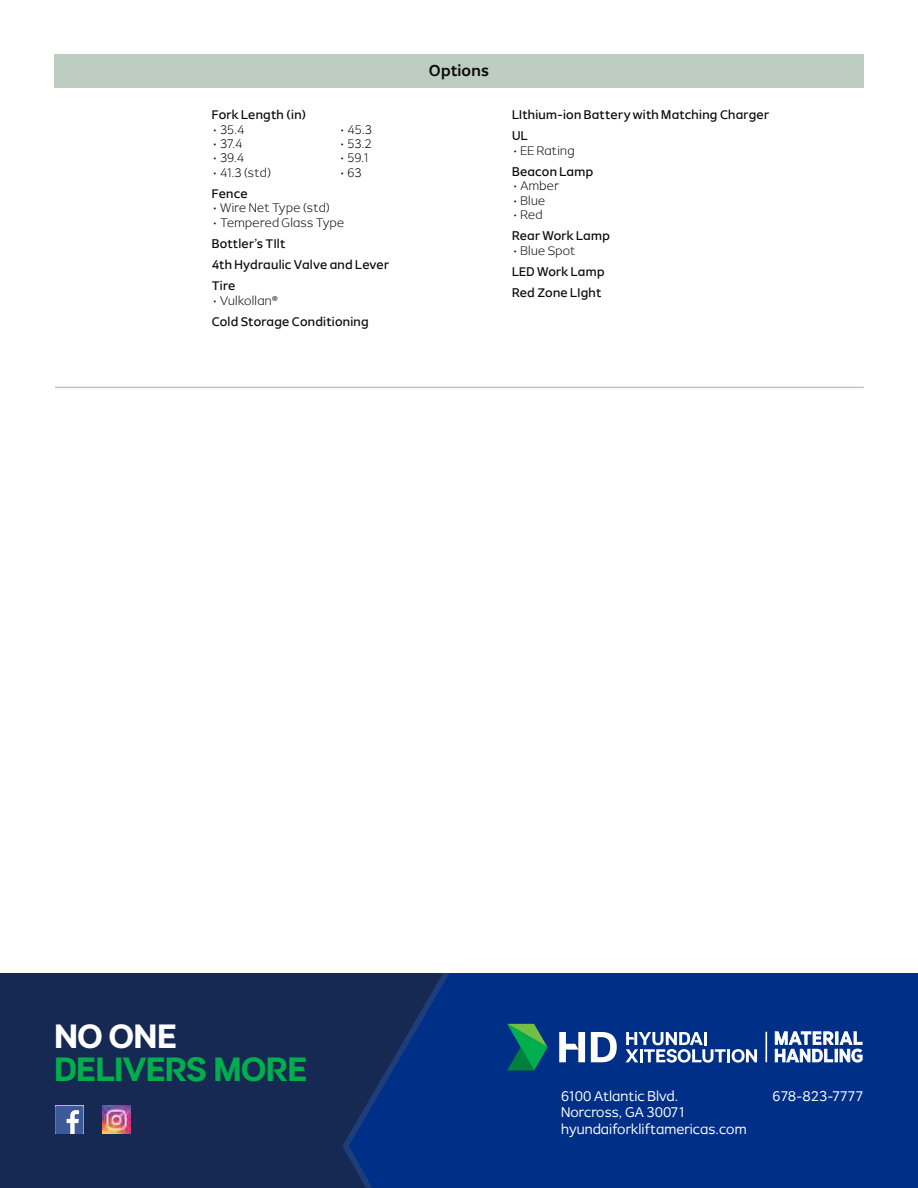
<style>
.page{position:relative;width:918px;height:1188px;background:#fff}
.page>*{position:absolute;margin:0;border:0;box-sizing:border-box;transform-origin:0 0}
.t1{font:700 32.7px "HD Hyundai Logo OTF";letter-spacing:-.01em;color:#00ae4d}
.t2{font:700 32.7px "HD Hyundai Logo OTF";color:#fff}
.t3{font:700 15px "Pyeong Chang 2018";letter-spacing:.01em;color:#0b0a0b}
.t4{font:300 13.5px/16.2px "Pyeong Chang 2018";color:#fff}
.t5{font:12px/21.1px "Pyeong Chang 2018";letter-spacing:.015em;color:#0b0a0b}
.t6{font:100 12px "Pyeong Chang 2018";letter-spacing:.02em;color:#0b0a0b}
.s1{font-weight:100}
</style>
<div class="page">
<div style="left:0;top:972px;width:918px;height:216px;background:#162952"></div>
<svg style="left:349px;top:972px;width:569px;height:216px;background:#033083"></svg>
<hr style="left:765px;top:1032px;width:2px;height:30px;background:#fff">
<svg style="left:507px;top:1024px;width:41px;height:46px;background:#127c5d"></svg>
<svg style="left:591px;top:1032px;width:26px;height:30px"></svg>
<svg style="left:559px;top:1032px;width:26px;height:30px"></svg>
<svg style="left:626px;top:1032px;width:131px;height:31px;background:#5775af"></svg>
<svg style="left:775px;top:1032px;width:87px;height:30px;background:#859bc5"></svg>
<div style="left:55px;top:1106px;width:28px;height:28px;background:#3c5a99;border-radius:2px"></div>
<svg style="left:67px;top:1110px;width:12px;height:24px"></svg>
<img style="left:102px;top:1106px;width:28px;height:28px">
<div style="left:54px;top:54px;width:810px;height:33px;background:#bdcdc2"></div>
<hr style="left:55px;top:387px;width:809px;height:1px;background:#c2c1c2">
<p class="t5" style="left:212px;top:105px;width:96px">Fork Length (in)</p>
<p class="t6" style="left:212px;top:123px;width:34px">• 35.4</p>
<p class="t6" style="left:339px;top:123px;width:34px">• 45.3</p>
<p class="t6" style="left:212px;top:137px;width:33px">• 37.4</p>
<p class="t6" style="left:339px;top:137px;width:34px">• 53.2</p>
<p class="t6" style="left:212px;top:152px;width:34px">• 39.4</p>
<p class="t6" style="left:339px;top:152px;width:31px">• 59.1</p>
<p class="t6" style="left:212px;top:166px;width:61px">• 41.3 (std)</p>
<p class="t6" style="left:339px;top:166px;width:24px">• 63</p>
<p class="t5" style="left:212px;top:183px;width:37px">Fence</p>
<p class="t6" style="left:212px;top:202px;width:120px">• Wire Net Type (std)</p>
<p class="t6" style="left:212px;top:216px;width:134px">• Tempered Glass Type</p>
<p class="t5" style="left:212px;top:233px;width:179px">Bottler’s TIlt<br>4th Hydraulic Valve and Lever<br>Tire</p>
<p class="t5" style="left:212px;top:290px;width:159px"><span class="s1">• Vulkollan</span><sup>®<br></sup>Cold Storage Conditioning</p>
<p class="t3" style="left:429px;top:63px;width:62px">Options</p>
<p class="t5" style="left:512px;top:105px;width:258px">LIthium-ion Battery with Matching Charger<br>UL</p>
<p class="t6" style="left:512px;top:144px;width:64px">• EE Rating</p>
<p class="t5" style="left:512px;top:161px;width:83px">Beacon Lamp</p>
<p class="t6" style="left:512px;top:180px;width:48px">• Amber</p>
<p class="t6" style="left:512px;top:194px;width:35px">• Blue</p>
<p class="t6" style="left:512px;top:208px;width:32px">• Red</p>
<p class="t5" style="left:512px;top:226px;width:99px">Rear Work Lamp</p>
<p class="t6" style="left:512px;top:244px;width:65px">• Blue Spot</p>
<p class="t5" style="left:512px;top:261px;width:94px">LED Work Lamp<br>Red Zone LIght</p>
<h1 class="t2" style="left:54px;top:1022px;width:124px">NO ONE</h1>
<h1 class="t1" style="left:54px;top:1055px;width:254px">DELIVERS MORE</h1>
<p class="t4" style="left:561px;top:1089px;width:119px">6100 Atlantic Blvd.</p>
<p class="t4" style="left:773px;top:1089px;width:92px">678-823-7777</p>
<p class="t4" style="left:561px;top:1105px;width:187px">Norcross, GA 30071 hyundaiforkliftamericas.com</p>
</div>
